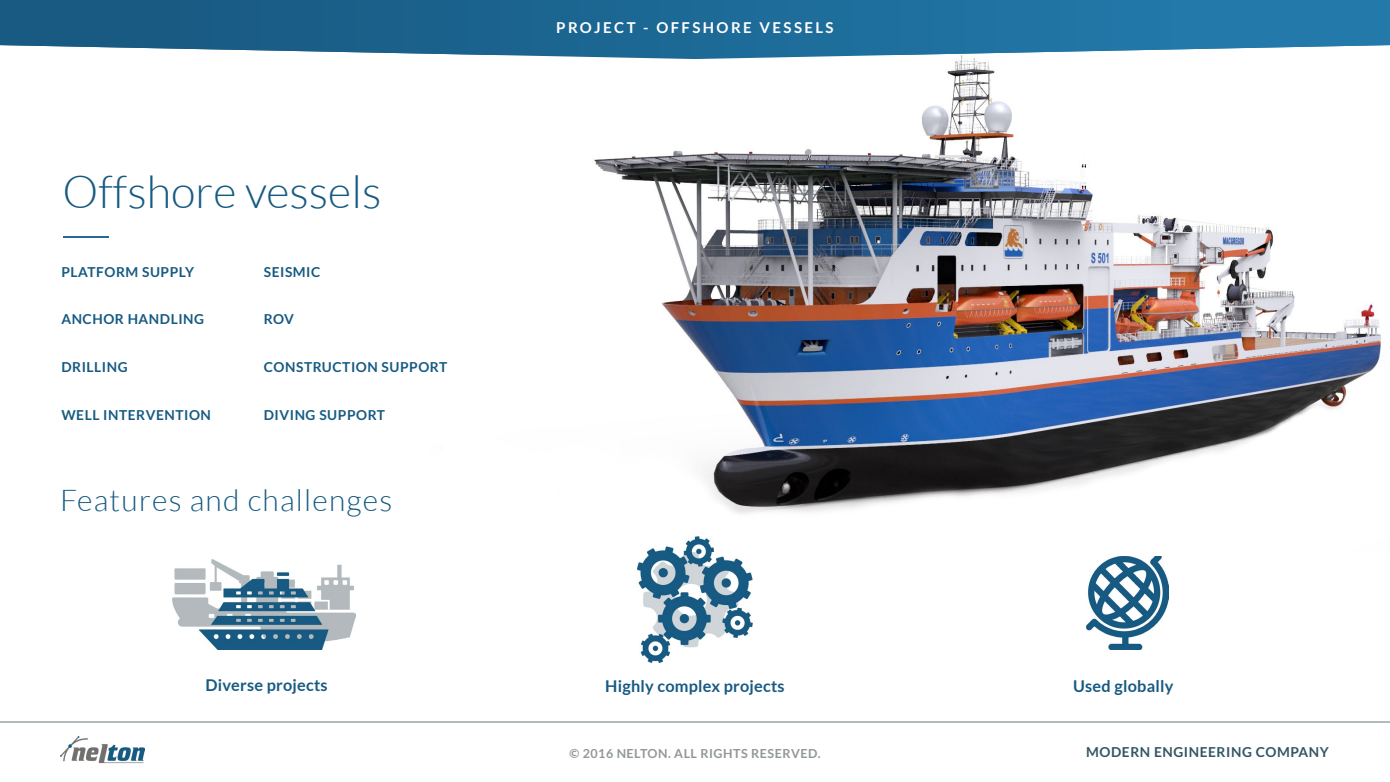
<style>
.page{position:relative;width:1390px;height:782px;background:#fff}
.page>*{position:absolute;margin:0;border:0;box-sizing:border-box;transform-origin:0 0}
.t1{font:300 45px "Lato";color:#175a82}
.t2{font:300 30px "Lato";letter-spacing:.04em;color:#175a82}
.t3{font:700 16.25px "Lato";letter-spacing:.015em;color:#175a82}
.t4{font:700 15px "Lato";letter-spacing:.16em;color:#fff}
.t5{font:700 13.75px "Lato";letter-spacing:.04em;color:#175a82}
.t6{font:700 13.75px "Lato";letter-spacing:.04em;color:#335663}
.t7{font:700 12.5px "Lato";letter-spacing:.04em;color:#92979a}
</style>
<div class="page">
<img style="left:60px;top:736px;width:85px;height:28px">
<hr style="left:0;top:721px;width:1389px;height:1px;background:#b3babd">
<img style="left:594px;top:59px;width:788px;height:455px">
<hr style="left:63px;top:236px;width:45px;height:1px;background:#2a6996">
<img style="left:637px;top:536px;width:115px;height:126px">
<img style="left:172px;top:559px;width:183px;height:90px">
<img style="left:1086px;top:556px;width:82px;height:93px">
<svg style="left:0;top:0;width:1389px;height:59px;background:#367aa2"></svg>
<h1 class="t1" style="left:62px;top:163px;width:320px">Offshore vessels</h1>
<p class="t5" style="left:61px;top:263px;width:134px">PLATFORM SUPPLY</p>
<p class="t5" style="left:61px;top:311px;width:144px">ANCHOR HANDLING</p>
<p class="t5" style="left:61px;top:358px;width:68px">DRILLING</p>
<p class="t5" style="left:61px;top:406px;width:151px">WELL INTERVENTION</p>
<p class="t5" style="left:264px;top:263px;width:58px">SEISMIC</p>
<p class="t5" style="left:264px;top:311px;width:32px">ROV</p>
<p class="t5" style="left:264px;top:358px;width:185px">CONSTRUCTION SUPPORT</p>
<p class="t5" style="left:264px;top:406px;width:123px">DIVING SUPPORT</p>
<h2 class="t2" style="left:60px;top:481px;width:334px">Features and challenges</h2>
<p class="t4" style="left:556px;top:18px;width:279px">PROJECT - OFFSHORE VESSELS</p>
<p class="t3" style="left:205px;top:675px;width:124px">Diverse projects</p>
<p class="t3" style="left:605px;top:675px;width:181px">Highly complex projects</p>
<p class="t3" style="left:1072px;top:675px;width:102px">Used globally</p>
<p class="t7" style="left:569px;top:745px;width:252px">© 2016 NELTON. ALL RIGHTS RESERVED.</p>
<p class="t6" style="left:1086px;top:742px;width:244px">MODERN ENGINEERING COMPANY</p>
</div>
